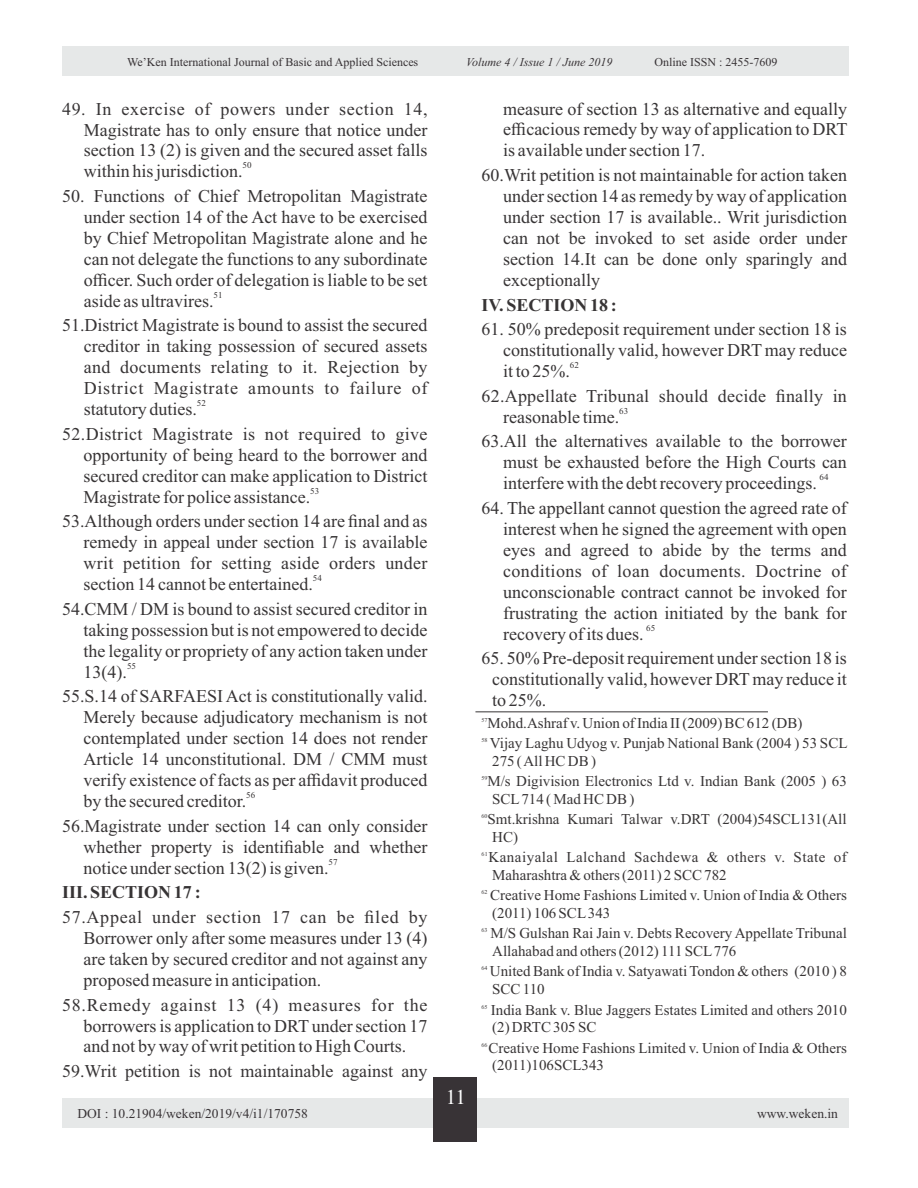
<style>
.page{position:relative;width:918px;height:1188px;background:#fff}
.page>*{position:absolute;margin:0;border:0;box-sizing:border-box;transform-origin:0 0}
.t1{font:21px "Times New Roman";color:#fff}
.t2{font:18px/21px "Times New Roman";color:#373435;text-align:justify}
.t3{font:18px/24.8px "Times New Roman";letter-spacing:.02em;color:#373435}
.t4{font:700 18px "Times New Roman";color:#373435}
.t5{font:15px/17.4px "Times New Roman";color:#373435}
.t6{font:15px/17.4px "Times New Roman";letter-spacing:.035em;color:#373435}
.t7{font:13.5px "Times New Roman";color:#383336}
.t8{font:12px "Times New Roman";color:#383336}
.t9{font:italic 12px "Times New Roman";color:#383336}
.t10{font:9px "Times New Roman";color:#373435}
.t11{font:6px "Times New Roman";color:#373435}
</style>
<div class="page">
<div style="left:62px;top:46px;width:786px;height:30px;background:#e6e8e8"></div>
<div style="left:62px;top:1099px;width:786px;height:29px;background:#e6e8e8"></div>
<div style="left:434px;top:1077px;width:43px;height:65px;background:#383336"></div>
<hr style="left:475px;top:711px;width:293px;height:1px;background:#373435">
<p class="t8" style="left:127px;top:57px;width:293px">We’Ken International Journal of Basic and Applied Sciences</p>
<p class="t9" style="left:466px;top:57px;width:148px">Volume 4 / Issue 1 / June 2019</p>
<p class="t8" style="left:655px;top:57px;width:124px">Online ISSN : 2455-7609</p>
<p class="t2" style="left:84px;top:100px;width:345px;text-indent:-22px">49. In exercise of powers under section 14, Magistrate has to only ensure that notice under section 13 (2) is given and the secured asset falls</p>
<p class="t10" style="left:243px;top:162px;width:10px">50</p>
<p class="t2" style="left:84px;top:163px;width:160px">within his jurisdiction.</p>
<p class="t2" style="left:84px;top:187px;width:345px;text-indent:-22px">50. Functions of Chief Metropolitan Magistrate under section 14 of the Act have to be exercised by Chief Metropolitan Magistrate alone and he can not delegate the functions to any subordinate officer. Such order of delegation is liable to be set</p>
<p class="t10" style="left:214px;top:292px;width:10px">51</p>
<p class="t2" style="left:62px;top:290px;width:367px;line-height:24.8px;text-indent:22px">aside as ultravires.<br>51.District Magistrate is bound to assist the secured</p>
<p class="t2" style="left:84px;top:338px;width:345px">creditor in taking possession of secured assets and documents relating to it. Rejection by District Magistrate amounts to failure of</p>
<p class="t10" style="left:197px;top:400px;width:10px">52</p>
<p class="t3" style="left:62px;top:399px;width:367px;text-indent:22px">statutory duties.<br>52.District Magistrate is not required to give</p>
<p class="t2" style="left:84px;top:446px;width:345px">opportunity of being heard to the borrower and secured creditor can make application to District</p>
<p class="t10" style="left:310px;top:487px;width:10px">53</p>
<p class="t2" style="left:62px;top:486px;width:367px;line-height:24.8px;text-indent:22px">Magistrate for police assistance.<br>53.Although orders under section 14 are final and as</p>
<p class="t2" style="left:84px;top:534px;width:345px">remedy in appeal under section 17 is available writ petition for setting aside orders under</p>
<p class="t10" style="left:313px;top:575px;width:10px">54</p>
<p class="t2" style="left:62px;top:574px;width:367px;line-height:24.8px;text-indent:22px">section 14 cannot be entertained.<br>54.CMM / DM is bound to assist secured creditor in</p>
<p class="t2" style="left:84px;top:621px;width:345px">taking possession but is not empowered to decide the legality or propriety of any action taken under</p>
<p class="t10" style="left:127px;top:662px;width:10px">55</p>
<p class="t2" style="left:62px;top:661px;width:367px;line-height:24.8px;text-indent:22px">13(4).<br>55.S.14 of SARFAESI Act is constitutionally valid.</p>
<p class="t2" style="left:84px;top:709px;width:345px">Merely because adjudicatory mechanism is not contemplated under section 14 does not render Article 14 unconstitutional. DM / CMM must verify existence of facts as per affidavit produced</p>
<p class="t10" style="left:246px;top:792px;width:10px">56</p>
<p class="t2" style="left:62px;top:790px;width:367px;line-height:24.8px;text-indent:22px">by the secured creditor.<br>56.Magistrate under section 14 can only consider</p>
<p class="t2" style="left:84px;top:838px;width:345px">whether property is identifiable and whether</p>
<p class="t10" style="left:329px;top:858px;width:10px">57</p>
<p class="t2" style="left:84px;top:859px;width:246px">notice under section 13(2) is given.</p>
<p class="t4" style="left:62px;top:886px;width:140px">III. SECTION 17 :</p>
<p class="t2" style="left:84px;top:908px;width:345px;text-indent:-22px">57.Appeal under section 17 can be filed by Borrower only after some measures under 13 (4) are taken by secured creditor and not against any proposed measure in anticipation.</p>
<p class="t2" style="left:84px;top:996px;width:345px;text-indent:-22px">58.Remedy against 13 (4) measures for the borrowers is application to DRTunder section 17 and not by way of writ petition to High Courts.</p>
<p class="t2" style="left:62px;top:1062px;width:367px">59.Writ petition is not maintainable against any</p>
<p class="t7" style="left:77px;top:1109px;width:232px">DOI : 10.21904/weken/2019/v4/i1/170758</p>
<p class="t1" style="left:446px;top:1090px;width:22px">11</p>
<p class="t2" style="left:503px;top:100px;width:346px">measure of section 13 as alternative and equally efficacious remedy by way of application to DRT is available under section 17.</p>
<p class="t2" style="left:503px;top:166px;width:345px;text-indent:-22px">60.Writ petition is not maintainable for action taken under section 14 as remedy by way of application under section 17 is available.. Writ jurisdiction can not be invoked to set aside order under section 14.It can be done only sparingly and exceptionally</p>
<p class="t4" style="left:481px;top:298px;width:137px">IV. SECTION 18 :</p>
<p class="t2" style="left:481px;top:320px;width:367px;text-align:right">61. 50% predeposit requirement under section 18 is constitutionally valid, however DRT may reduce</p>
<p class="t10" style="left:570px;top:362px;width:10px">62</p>
<p class="t2" style="left:481px;top:360px;width:367px;line-height:24.8px;text-indent:22px">it to 25%.<br>62.Appellate Tribunal should decide finally in</p>
<p class="t10" style="left:619px;top:408px;width:10px">63</p>
<p class="t2" style="left:481px;top:406px;width:367px;line-height:24.8px;text-indent:22px">reasonable time.<br>63.All the alternatives available to the borrower</p>
<p class="t2" style="left:503px;top:454px;width:345px">must be exhausted before the High Courts can</p>
<p class="t10" style="left:820px;top:474px;width:10px">64</p>
<p class="t2" style="left:503px;top:475px;width:315px">interfere with the debt recovery proceedings.</p>
<p class="t2" style="left:503px;top:499px;width:345px;text-indent:-22px">64. The appellant cannot question the agreed rate of interest when he signed the agreement with open eyes and agreed to abide by the terms and conditions of loan documents. Doctrine of unconscionable contract cannot be invoked for frustrating the action initiated by the bank for</p>
<p class="t10" style="left:646px;top:624px;width:10px">65</p>
<p class="t2" style="left:503px;top:625px;width:142px">recovery of its dues.</p>
<p class="t2" style="left:492px;top:650px;width:356px;text-indent:-11px">65. 50% Pre-deposit requirement under section 18 is constitutionally valid, however DRTmay reduce it to 25%.</p>
<p class="t11" style="left:481px;top:717px;width:7px">57</p>
<p class="t5" style="left:487px;top:715px;width:317px">Mohd.Ashraf v. Union of India II (2009) BC 612 (DB)</p>
<p class="t11" style="left:481px;top:738px;width:7px">58</p>
<p class="t5" style="left:490px;top:736px;width:359px">Vijay Laghu Udyog v. Punjab National Bank (2004 ) 53 SCL<br>275 ( All HC DB )</p>
<p class="t11" style="left:481px;top:776px;width:7px">59</p>
<p class="t5" style="left:492px;top:774px;width:356px;text-indent:-5px">M/s Digivision Electronics Ltd v. Indian Bank (2005 ) 63<br>SCL714 ( Mad HC DB )</p>
<p class="t11" style="left:481px;top:814px;width:7px">60</p>
<p class="t5" style="left:492px;top:812px;width:356px;text-indent:-5px">Smt.krishna Kumari Talwar v.DRT (2004)54SCL131(All<br>HC)</p>
<p class="t11" style="left:481px;top:852px;width:8px">61</p>
<p class="t6" style="left:488px;top:850px;width:360px">Kanaiyalal Lalchand Sachdewa &amp; others v. State of<br>Maharashtra &amp; others (2011) 2 SCC 782</p>
<p class="t11" style="left:481px;top:890px;width:7px">62</p>
<p class="t5" style="left:490px;top:888px;width:358px">Creative Home Fashions Limited v. Union of India &amp; Others (2011) 106 SCL343</p>
<p class="t11" style="left:481px;top:928px;width:7px">63</p>
<p class="t5" style="left:490px;top:926px;width:358px">M/S Gulshan Rai Jain v. Debts Recovery Appellate Tribunal<br>Allahabad and others (2012) 111 SCL776</p>
<p class="t11" style="left:481px;top:966px;width:7px">64</p>
<p class="t5" style="left:490px;top:964px;width:359px">United Bank of India v. Satyawati Tondon &amp; others (2010 ) 8<br>SCC 110</p>
<p class="t11" style="left:481px;top:1004px;width:7px">65</p>
<p class="t5" style="left:491px;top:1002px;width:357px">India Bank v. Blue Jaggers Estates Limited and others 2010 (2) DRTC 305 SC</p>
<p class="t11" style="left:481px;top:1042px;width:7px">66</p>
<p class="t5" style="left:489px;top:1040px;width:360px">Creative Home Fashions Limited v. Union of India &amp; Others (2011)106SCL343</p>
<p class="t7" style="left:757px;top:1109px;width:82px">www.weken.in</p>
</div>
